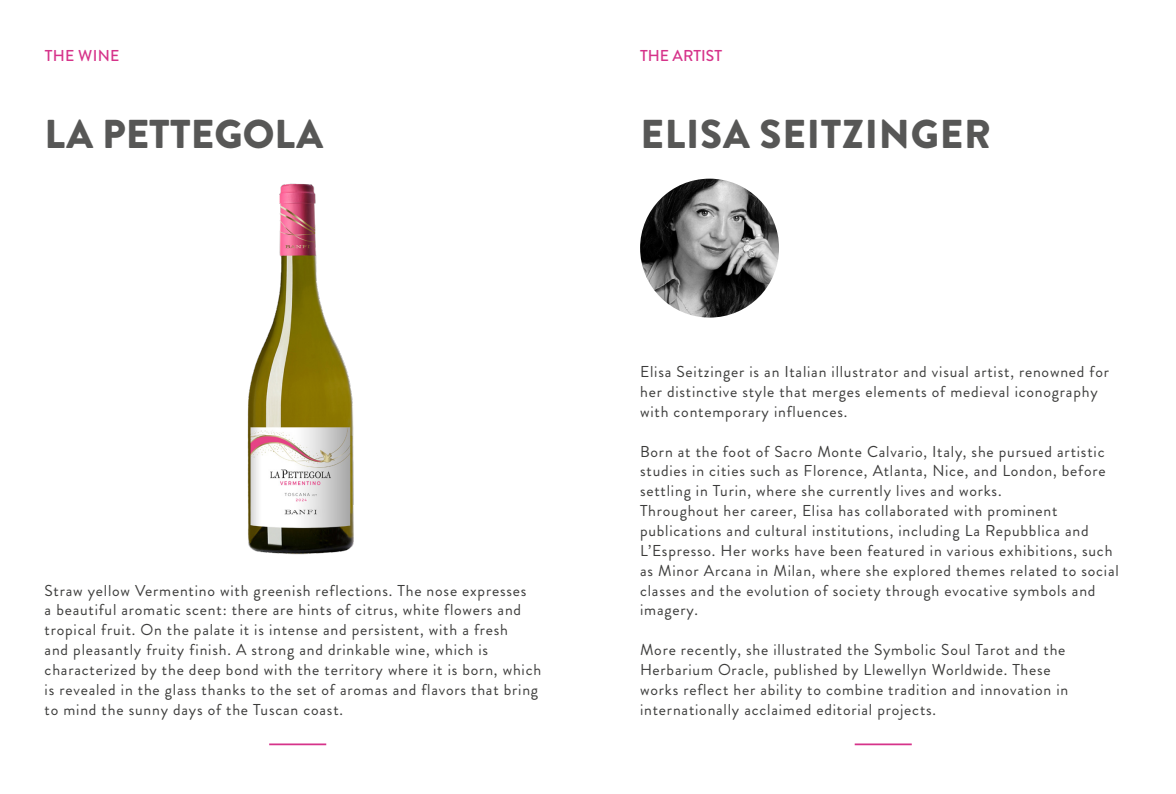
<style>
.page{position:relative;width:1176px;height:794px;background:#fff}
.page>*{position:absolute;margin:0;border:0;box-sizing:border-box;transform-origin:0 0}
.t1{font:900 40.25px "Brandon Grotesque";letter-spacing:.02em;color:#575756}
.t2{font:900 40.25px "Brandon Grotesque";color:#575756}
.t3{font:15.75px/19.8px "Brandon Grotesque";letter-spacing:.05em;color:#3c3c3b}
.t4{font:500 15.75px "Brandon Grotesque";color:#d6338a}
</style>
<div class="page">
<hr style="left:269px;top:743px;width:57px;height:2px;background:#d6338a">
<img style="left:247px;top:183px;width:107px;height:372px">
<hr style="left:854px;top:743px;width:58px;height:2px;background:#d6338a">
<img style="left:640px;top:179px;width:139px;height:138px;border-radius:69px">
<p class="t4" style="left:45px;top:44px;width:76px">THE WINE</p>
<h1 class="t2" style="left:45px;top:105px;width:280px">LA PETTEGOLA</h1>
<p class="t3" style="left:45px;top:580px;width:498px">Straw yellow Vermentino with greenish reflections. The nose expresses<br>a beautiful aromatic scent: there are hints of citrus, white flowers and tropical fruit. On the palate it is intense and persistent, with a fresh<br>and pleasantly fruity finish. A strong and drinkable wine, which is characterized by the deep bond with the territory where it is born, which is revealed in the glass thanks to the set of aromas and flavors that bring to mind the sunny days of the Tuscan coast.</p>
<p class="t4" style="left:640px;top:44px;width:84px">THE ARTIST</p>
<h1 class="t1" style="left:640px;top:105px;width:352px">ELISA SEITZINGER</h1>
<p class="t3" style="left:640px;top:362px;width:470px">Elisa Seitzinger is an Italian illustrator and visual artist, renowned for her distinctive style that merges elements of medieval iconography with contemporary influences.</p>
<p class="t3" style="left:640px;top:441px;width:480px">Born at the foot of Sacro Monte Calvario, Italy, she pursued artistic studies in cities such as Florence, Atlanta, Nice, and London, before settling in Turin, where she currently lives and works.<br>Throughout her career, Elisa has collaborated with prominent publications and cultural institutions, including La Repubblica and L’Espresso. Her works have been featured in various exhibitions, such as Minor Arcana in Milan, where she explored themes related to social classes and the evolution of society through evocative symbols and imagery.</p>
<p class="t3" style="left:640px;top:640px;width:430px">More recently, she illustrated the Symbolic Soul Tarot and the Herbarium Oracle, published by Llewellyn Worldwide. These works reflect her ability to combine tradition and innovation in internationally acclaimed editorial projects.</p>
</div>
